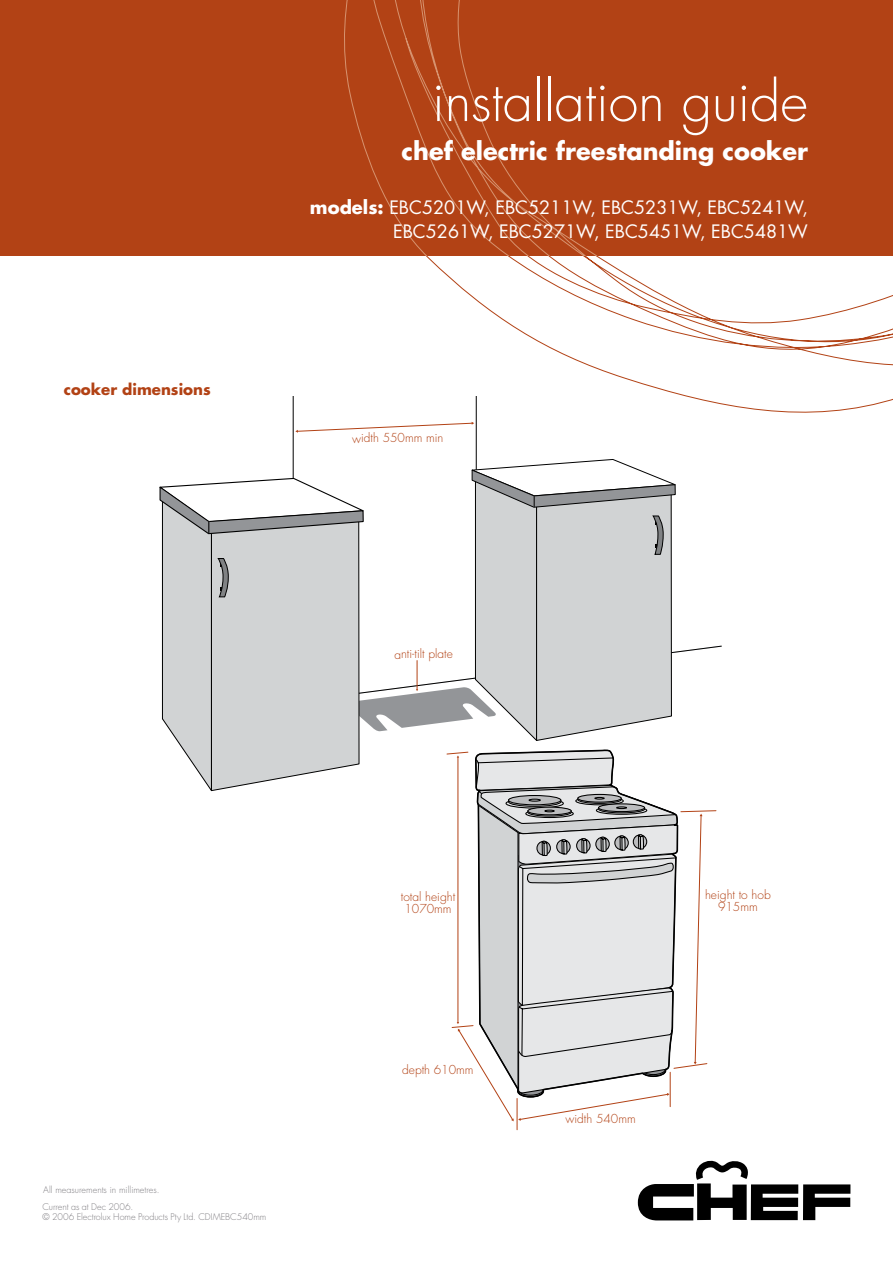
<style>
.page{position:relative;width:893px;height:1263px;background:#fff}
.page>*{position:absolute;margin:0;border:0;box-sizing:border-box;transform-origin:0 0}
.t1{font:300 54px "Futura";color:#fff}
.t2{font:700 24px "Futura";color:#fff}
.t3{font:18px/24px "Futura";color:#fff;text-align:right}
.t4{font:700 15px "Futura";color:#b24215}
.t5{font:300 12px/12px "Futura";color:#b24215;text-align:center}
.t6{font:300 9px/16.4px "Futura";color:#807f83}
.s1{font-weight:700}
</style>
<div class="page">
<div style="left:0;top:0;width:893px;height:255px;background:#b24215"></div>
<svg style="left:638px;top:1161px;width:212px;height:59px"></svg>
<svg style="left:330px;top:255px;width:563px;height:172px"></svg>
<svg style="left:344px;top:0;width:252px;height:255px"></svg>
<hr style="left:476px;top:396px;width:1px;height:95px;background:#000">
<hr style="left:293px;top:396px;width:1px;height:89px;background:#000">
<svg style="left:295px;top:422px;width:179px;height:11px"></svg>
<hr style="left:517px;top:1098px;width:1px;height:32px;background:#b24215">
<svg style="left:159px;top:458px;width:563px;height:663px"></svg>
<p class="t4" style="left:64px;top:379px;width:148px">cooker dimensions</p>
<p class="t1" style="left:432px;top:69px;width:377px">installation guide</p>
<p class="t2" style="left:402px;top:135px;width:408px">chef electric freestanding cooker</p>
<p class="t3" style="left:310px;top:196px;width:499px"><span class="s1">models:</span> EBC5201W, EBC5211W, EBC5231W, EBC5241W,<br>EBC5261W, EBC5271W, EBC5451W, EBC5481W</p>
<p class="t5" style="left:352px;top:432px;width:93px">width 550mm min</p>
<p class="t5" style="left:394px;top:648px;width:60px">anti-tilt plate</p>
<p class="t6" style="left:43px;top:1182px;width:119px">All measurements in millimetres.<br>Current as at Dec 2006.</p>
<p class="t6" style="left:43px;top:1209px;width:225px">© 2006 Electrolux Home Products Pty Ltd. CDIMEBC540mm</p>
<p class="t5" style="left:401px;top:891px;width:56px">total height<br>1070mm</p>
<p class="t5" style="left:705px;top:889px;width:67px">height to hob<br>915mm</p>
<p class="t5" style="left:402px;top:1064px;width:73px">depth 610mm</p>
<p class="t5" style="left:565px;top:1113px;width:72px">width 540mm</p>
</div>
